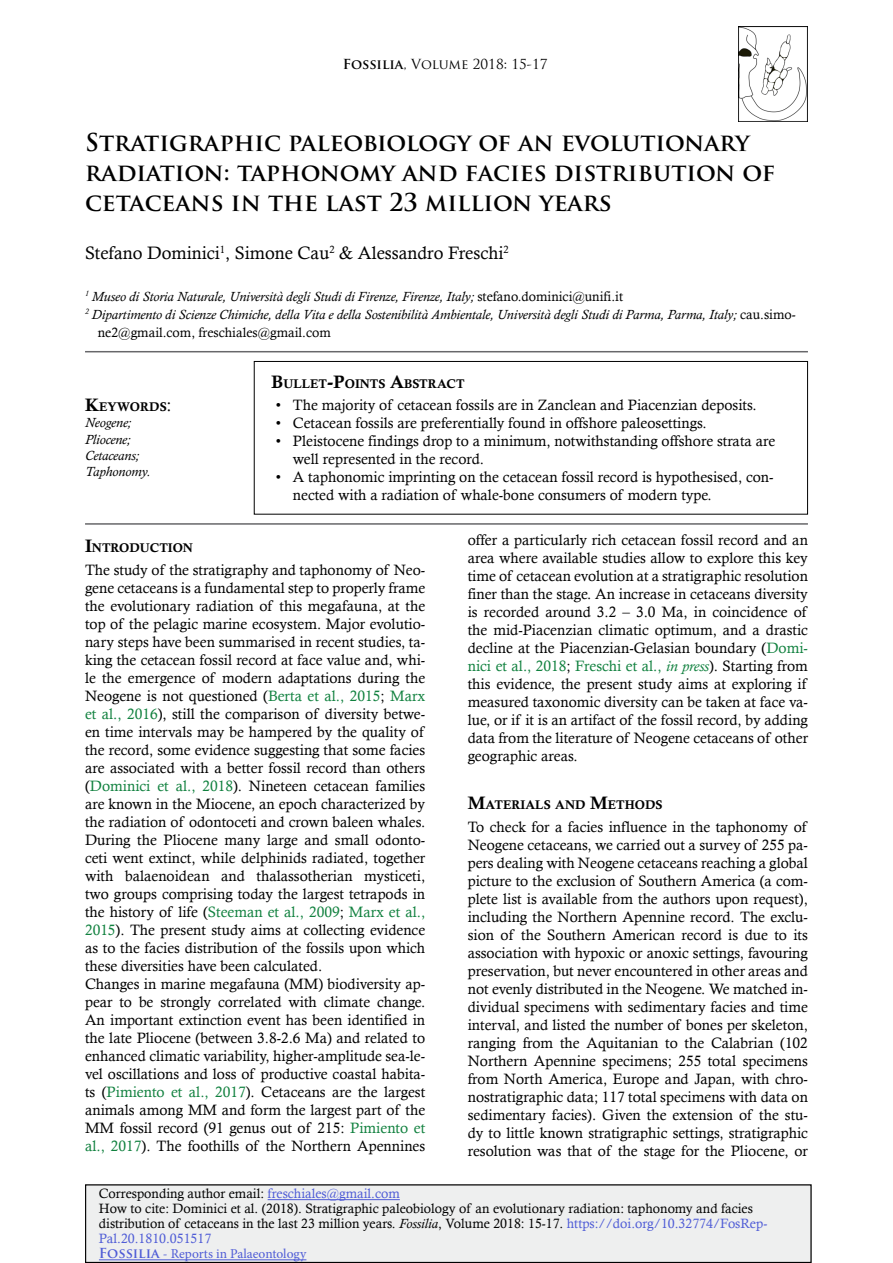
<style>
.page{position:relative;width:893px;height:1263px;background:#fff}
.page>*{position:absolute;margin:0;border:0;box-sizing:border-box;transform-origin:0 0}
.Paragrafo_base{font:700 24px/30px "Trajan Pro";color:#000}
.Paragrafo_base-2{font:18px "Calisto";color:#000}
.Paragrafo_base-3{font:15px/18px "Calisto";color:#000;text-align:justify}
.Paragrafo_base-4{font:italic 13.5px/18px "Calisto";color:#000}
.Paragrafo_base-5{font:13.5px/15px "Calisto";color:#000}
.Paragrafo_base-6{font:13.5px "Minion Pro";color:#4f5cd6}
.Paragrafo_base-7{font:13.5px "Trajan Pro";color:#000}
.Paragrafo_base-8{font:12.6px "Calis MT Bol";color:#000}
.s1{font-weight:700}
.s2{font-style:normal}
.s3{font-size:18px}
.s4{font-family:"Calisto";font-size:18px}
.s5{color:#11813f}
.s6{font-style:italic;color:#11813f}
.s7{color:#4f5cd6}
.s8{font-style:italic}
.s9{font-family:"Trajan Pro";font-weight:700}
</style>
<div class="page">
<div style="left:254px;top:361px;width:554px;height:153px;border:1px solid #000"></div>
<hr style="left:85px;top:351px;width:723px;height:1px;background:#67676a">
<hr style="left:85px;top:523px;width:723px;height:2px;background:#67676a">
<div style="left:87px;top:1186px;width:723px;height:75px;background:#eeefef"></div>
<hr style="left:268px;top:1199px;width:132px;height:1px;background:#4f5cd6">
<hr style="left:99px;top:1259px;width:207px;height:1px;background:#4f5cd6">
<div style="left:85px;top:1184px;width:727px;height:79px;border:1px solid #000"></div>
<img style="left:739px;top:26px;width:69px;height:96px">
<p class="Paragrafo_base-7" style="left:343px;top:56px;width:206px"><span class="s1">Fossilia</span>, Volume 2018: 15-17</p>
<p class="Paragrafo_base" style="left:85px;top:128px;width:692px">Stratigraphic paleobiology of an evolutionary radiation: taphonomy and facies distribution of cetaceans in the last 23 million years</p>
<p class="Paragrafo_base-2" style="left:85px;top:242px;width:425px">Stefano Dominici<sup>1</sup>, Simone Cau<sup>2</sup> &amp; Alessandro Freschi<sup>2</sup></p>
<p class="Paragrafo_base-4" style="left:85px;top:287px;width:539px"><sup>1</sup> Museo di Storia Naturale, Università degli Studi di Firenze, Firenze, Italy; <span class="s2">stefano.dominici@unifi.it</span></p>
<p class="Paragrafo_base-4" style="left:98px;top:305px;width:699px;text-indent:-13px"><sup>2</sup> Dipartimento di Scienze Chimiche, della Vita e della Sostenibilità Ambientale, Università degli Studi di Parma, Parma, Italy; <span class="s2">cau.simo&shy;ne2@gmail.com, freschiales@gmail.com</span></p>
<p class="Paragrafo_base-8" style="left:85px;top:400px;width:88px"><span class="s3">K</span>EYWORDS<span class="s4">:</span></p>
<p class="Paragrafo_base-4" style="left:85px;top:414px;width:48px">Neogene;</p>
<p class="Paragrafo_base-4" style="left:85px;top:430px;width:47px">Pliocene;</p>
<p class="Paragrafo_base-4" style="left:85px;top:446px;width:56px">Cetaceans;</p>
<p class="Paragrafo_base-4" style="left:85px;top:462px;width:67px">Taphonomy.</p>
<p class="Paragrafo_base-8" style="left:272px;top:377px;width:195px"><span class="s3">B</span>ULLET<span class="s3">-P</span>OINTS <span class="s3">A</span>BSTRACT</p>
<p class="Paragrafo_base-3" style="left:276px;top:396px;width:482px">• The majority of cetacean fossils are in Zanclean and Piacenzian deposits.</p>
<p class="Paragrafo_base-3" style="left:276px;top:414px;width:432px">• Cetacean fossils are preferentially found in offshore paleosettings.</p>
<p class="Paragrafo_base-3" style="left:293px;top:432px;width:484px;text-indent:-17px">• Pleistocene findings drop to a minimum, notwithstanding offshore strata are well represented in the record.</p>
<p class="Paragrafo_base-3" style="left:293px;top:468px;width:482px;text-indent:-17px">• A taphonomic imprinting on the cetacean fossil record is hypothesised, con&shy;nected with a radiation of whale-bone consumers of modern type.</p>
<p class="Paragrafo_base-8" style="left:85px;top:541px;width:110px"><span class="s3">I</span>NTRODUCTION</p>
<p class="Paragrafo_base-3" style="left:85px;top:560px;width:342px">The study of the stratigraphy and taphonomy of Neo&shy;gene cetaceans is a fundamental step to properly frame the evolutionary radiation of this megafauna, at the top of the pelagic marine ecosystem. Major evolutio&shy;nary steps have been summarised in recent studies, ta&shy;king the cetacean fossil record at face value and, whi&shy;le the emergence of modern adaptations during the Neogene is not questioned (<span class="s5">Berta et al., 2015</span>; <span class="s5">Marx et al., 2016</span>), still the comparison of diversity betwe&shy;en time intervals may be hampered by the quality of the record, some evidence suggesting that some facies are associated with a better fossil record than others (<span class="s5">Dominici et al., 2018</span>). Nineteen cetacean families are known in the Miocene, an epoch characterized by the radiation of odontoceti and crown baleen whales.<br>During the Pliocene many large and small odonto&shy;ceti went extinct, while delphinids radiated, together with balaenoidean and thalassotherian mysticeti, two groups comprising today the largest tetrapods in the history of life (<span class="s5">Steeman et al., 2009</span>; <span class="s5">Marx et al., 2015</span>). The present study aims at collecting evidence as to the facies distribution of the fossils upon which these diversities have been calculated.</p>
<p class="Paragrafo_base-3" style="left:85px;top:974px;width:342px">Changes in marine megafauna (MM) biodiversity ap&shy;pear to be strongly correlated with climate change.<br>An important extinction event has been identified in the late Pliocene (between 3.8-2.6 Ma) and related to enhanced climatic variability, higher-amplitude sea-le&shy;vel oscillations and loss of productive coastal habita&shy;ts (<span class="s5">Pimiento et al., 2017</span>). Cetaceans are the largest animals among MM and form the largest part of the MM fossil record (91 genus out of 215: <span class="s5">Pimiento et al., 2017</span>). The foothills of the Northern Apennines</p>
<p class="Paragrafo_base-3" style="left:468px;top:531px;width:342px">offer a particularly rich cetacean fossil record and an area where available studies allow to explore this key time of cetacean evolution at a stratigraphic resolution finer than the stage. An increase in cetaceans diversity is recorded around 3.2 – 3.0 Ma, in coincidence of the mid-Piacenzian climatic optimum, and a drastic decline at the Piacenzian-Gelasian boundary (<span class="s5">Domi&shy;nici et al., 2018</span>; <span class="s5">Freschi et al.,</span> <span class="s6">in press</span>). Starting from this evidence, the present study aims at exploring if measured taxonomic diversity can be taken at face va&shy;lue, or if it is an artifact of the fossil record, by adding data from the literature of Neogene cetaceans of other geographic areas.</p>
<p class="Paragrafo_base-8" style="left:468px;top:798px;width:195px"><span class="s3">M</span>ATERIALS AND <span class="s3">M</span>ETHODS</p>
<p class="Paragrafo_base-3" style="left:468px;top:817px;width:342px">To check for a facies influence in the taphonomy of Neogene cetaceans, we carried out a survey of 255 pa&shy;pers dealing with Neogene cetaceans reaching a global picture to the exclusion of Southern America (a com&shy;plete list is available from the authors upon request), including the Northern Apennine record. The exclu&shy;sion of the Southern American record is due to its association with hypoxic or anoxic settings, favouring preservation, but never encountered in other areas and not evenly distributed in the Neogene. We matched in&shy;dividual specimens with sedimentary facies and time interval, and listed the number of bones per skeleton, ranging from the Aquitanian to the Calabrian (102<br>Northern Apennine specimens; 255 total specimens from North America, Europe and Japan, with chro&shy;nostratigraphic data; 117 total specimens with data on sedimentary facies). Given the extension of the stu&shy;dy to little known stratigraphic settings, stratigraphic resolution was that of the stage for the Pliocene, or</p>
<p class="Paragrafo_base-5" style="left:99px;top:1186px;width:302px">Corresponding author email: <span class="s7">freschiales@gmail.com</span></p>
<p class="Paragrafo_base-5" style="left:99px;top:1201px;width:670px">How to cite: Dominici et al. (2018). Stratigraphic paleobiology of an evolutionary radiation: taphonomy and facies distribution of cetaceans in the last 23 million years. <span class="s8">Fossilia</span>, Volume 2018: 15-17. <span class="s7">https://doi.org/10.32774/FosRep-<br>Pal.20.1810.051517</span></p>
<p class="Paragrafo_base-6" style="left:99px;top:1245px;width:209px"><span class="s9">Fossilia</span> - Reports in Palaeontology</p>
</div>
